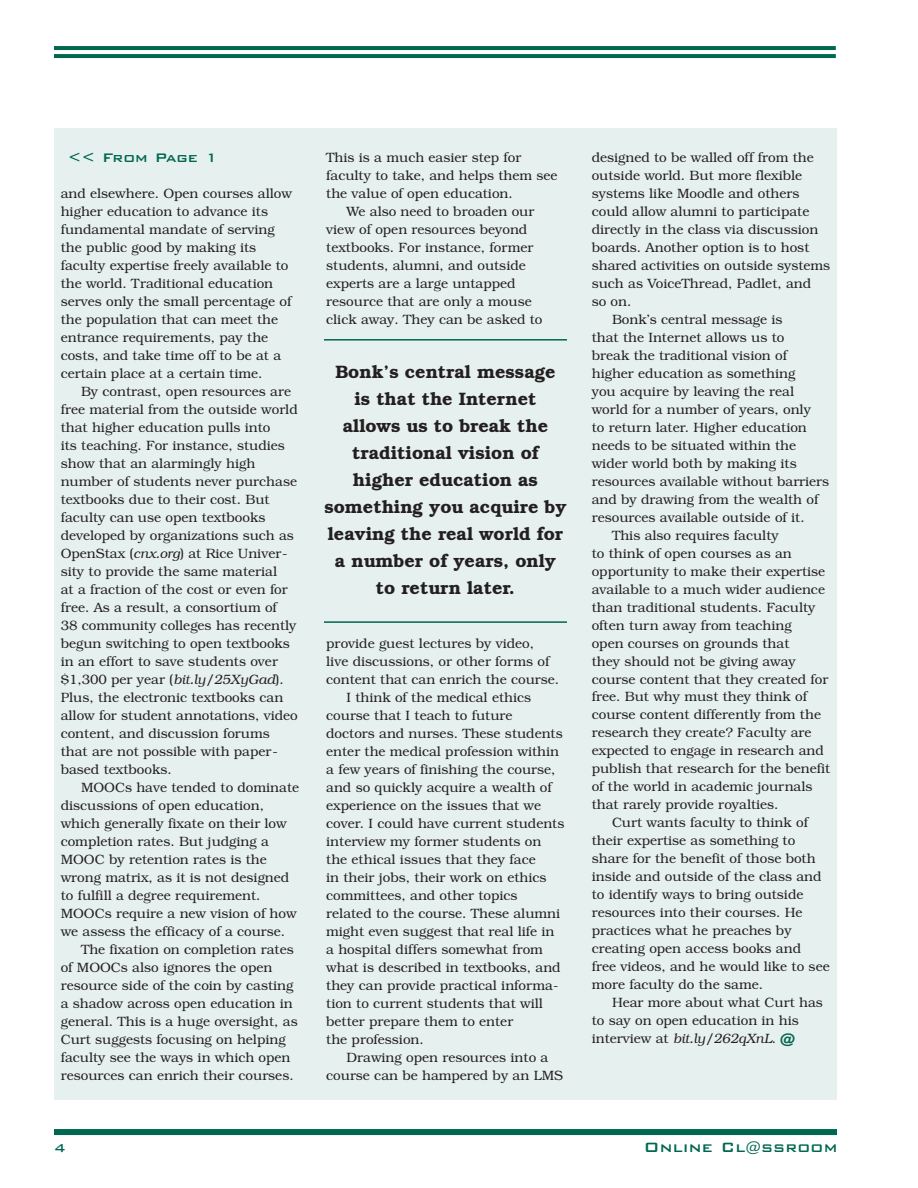
<style>
.page{position:relative;width:918px;height:1188px;background:#fff}
.page>*{position:absolute;margin:0;border:0;box-sizing:border-box;transform-origin:0 0}
.t1{font:600 18px/27px "Bookman";color:#231f20;text-align:center}
.t2{font:500 18px "Bank Gothic BT";letter-spacing:.015em;color:#006750}
.t3{font:500 16.5px "Bank Gothic BT";color:#006750}
.t4{font:700 15px "Bank Gothic";color:#006750}
.t5{font:300 13.5px/18px "Bookman";color:#231f20}
.t6{font:italic 300 13.5px "Bookman";color:#231f20}
.s1{font-style:italic}
.s2{font-style:normal}
.s3{font-family:"Bank Gothic EB";font-weight:800;font-style:normal;font-size:15px;color:#006750}
.s4{font-size:15px}
</style>
<div class="page">
<div style="left:54px;top:1129px;width:783px;height:6px;background:#006750"></div>
<svg style="left:54px;top:46px;width:782px;height:4px;background:#036852"></svg>
<svg style="left:54px;top:54px;width:782px;height:4px;background:#036952"></svg>
<div style="left:54px;top:128px;width:783px;height:972px;background:#e6f0ee"></div>
<hr style="left:324px;top:339px;width:243px;height:2px;background:#006750">
<hr style="left:324px;top:621px;width:243px;height:2px;background:#006750">
<p class="t3" style="left:68px;top:149px;width:152px">&lt;&lt; From Page 1</p>
<p class="t5" style="left:61px;top:185px;width:233px">and elsewhere. Open courses allow higher education to advance its fundamental mandate of serving the public good by making its faculty expertise freely available to the world. Traditional education serves only the small percentage of the population that can meet the entrance requirements, pay the costs, and take time off to be at a certain place at a certain time.</p>
<p class="t5" style="left:61px;top:383px;width:239px;text-indent:20px">By contrast, open resources are free material from the outside world that higher education pulls into<br>its teaching. For instance, studies show that an alarmingly high number of students never purchase textbooks due to their cost. But faculty can use open textbooks developed by organizations such as OpenStax (<span class="s1">cnx.org</span>) at Rice Univer&shy;sity to provide the same material<br>at a fraction of the cost or even for free. As a result, a consortium of<br>38 community colleges has recently begun switching to open textbooks in an effort to save students over $1,300 per year (<span class="s1">bit.ly/25XyGad</span>).<br>Plus, the electronic textbooks can allow for student annotations, video content, and discussion forums that are not possible with paper&shy;based textbooks.</p>
<p class="t5" style="left:61px;top:778px;width:240px;text-indent:20px">MOOCs have tended to dominate discussions of open education, which generally fixate on their low completion rates. But judging a<br>MOOC by retention rates is the wrong matrix, as it is not designed to fulfill a degree requirement.<br>MOOCs require a new vision of how we assess the efficacy of a course.</p>
<p class="t5" style="left:61px;top:940px;width:239px;text-indent:20px">The fixation on completion rates of MOOCs also ignores the open resource side of the coin by casting a shadow across open education in general. This is a huge oversight, as Curt suggests focusing on helping faculty see the ways in which open resources can enrich their courses.</p>
<p class="t5" style="left:326px;top:148px;width:197px">This is a much easier step for</p>
<p class="t5" style="left:326px;top:166px;width:233px">faculty to take, and helps them see</p>
<p class="t5" style="left:326px;top:184px;width:188px">the value of open education.</p>
<p class="t5" style="left:347px;top:202px;width:189px">We also need to broaden our</p>
<p class="t5" style="left:326px;top:220px;width:203px">view of open resources beyond</p>
<p class="t5" style="left:326px;top:238px;width:209px">textbooks. For instance, former</p>
<p class="t5" style="left:326px;top:256px;width:201px">students, alumni, and outside</p>
<p class="t5" style="left:326px;top:274px;width:191px">experts are a large untapped</p>
<p class="t5" style="left:326px;top:292px;width:207px">resource that are only a mouse</p>
<p class="t5" style="left:326px;top:310px;width:218px">click away. They can be asked to</p>
<h1 class="t1" style="left:324px;top:359px;width:244px">Bonk’s central message<br>is that the Internet allows us to break the traditional vision of higher education as something you acquire by leaving the real world for a number of years, only to return later.</h1>
<p class="t5" style="left:326px;top:634px;width:209px">provide guest lectures by video,</p>
<p class="t5" style="left:326px;top:652px;width:225px">live discussions, or other forms of</p>
<p class="t5" style="left:326px;top:670px;width:235px">content that can enrich the course.</p>
<p class="t5" style="left:347px;top:688px;width:186px">I think of the medical ethics</p>
<p class="t5" style="left:326px;top:706px;width:188px">course that I teach to future</p>
<p class="t5" style="left:326px;top:724px;width:238px">doctors and nurses. These students</p>
<p class="t5" style="left:326px;top:742px;width:234px">enter the medical profession within</p>
<p class="t5" style="left:326px;top:760px;width:231px">a few years of finishing the course,</p>
<p class="t5" style="left:326px;top:778px;width:227px">and so quickly acquire a wealth of</p>
<p class="t5" style="left:326px;top:796px;width:216px">experience on the issues that we</p>
<p class="t5" style="left:326px;top:814px;width:240px">cover. I could have current students</p>
<p class="t5" style="left:326px;top:832px;width:217px">interview my former students on</p>
<p class="t5" style="left:326px;top:850px;width:211px">the ethical issues that they face</p>
<p class="t5" style="left:326px;top:868px;width:222px">in their jobs, their work on ethics</p>
<p class="t5" style="left:326px;top:886px;width:193px">committees, and other topics</p>
<p class="t5" style="left:326px;top:904px;width:235px">related to the course. These alumni</p>
<p class="t5" style="left:326px;top:922px;width:230px">might even suggest that real life in</p>
<p class="t5" style="left:326px;top:940px;width:218px">a hospital differs somewhat from</p>
<p class="t5" style="left:326px;top:958px;width:236px">what is described in textbooks, and</p>
<p class="t5" style="left:326px;top:976px;width:234px">they can provide practical informa-</p>
<p class="t5" style="left:326px;top:994px;width:218px">tion to current students that will</p>
<p class="t5" style="left:326px;top:1012px;width:189px">better prepare them to enter</p>
<p class="t5" style="left:326px;top:1030px;width:99px">the profession.</p>
<p class="t5" style="left:347px;top:1048px;width:203px">Drawing open resources into a</p>
<p class="t5" style="left:326px;top:1066px;width:238px">course can be hampered by an LMS</p>
<p class="t5" style="left:592px;top:148px;width:224px">designed to be walled off from the</p>
<p class="t5" style="left:592px;top:166px;width:212px">outside world. But more flexible</p>
<p class="t5" style="left:592px;top:184px;width:209px">systems like Moodle and others</p>
<p class="t5" style="left:592px;top:202px;width:219px">could allow alumni to participate</p>
<p class="t5" style="left:592px;top:220px;width:228px">directly in the class via discussion</p>
<p class="t5" style="left:592px;top:238px;width:219px">boards. Another option is to host</p>
<p class="t5" style="left:592px;top:256px;width:240px">shared activities on outside systems</p>
<p class="t5" style="left:592px;top:274px;width:221px">such as VoiceThread, Padlet, and</p>
<p class="t5" style="left:592px;top:292px;width:41px">so on.</p>
<p class="t5" style="left:612px;top:310px;width:172px">Bonk’s central message is</p>
<p class="t5" style="left:592px;top:328px;width:194px">that the Internet allows us to</p>
<p class="t5" style="left:592px;top:346px;width:197px">break the traditional vision of</p>
<p class="t5" style="left:592px;top:364px;width:205px">higher education as something</p>
<p class="t5" style="left:592px;top:382px;width:204px">you acquire by leaving the real</p>
<p class="t5" style="left:592px;top:400px;width:221px">world for a number of years, only</p>
<p class="t5" style="left:592px;top:418px;width:217px">to return later. Higher education</p>
<p class="t5" style="left:592px;top:436px;width:206px">needs to be situated within the</p>
<p class="t5" style="left:592px;top:454px;width:206px">wider world both by making its</p>
<p class="t5" style="left:592px;top:472px;width:239px">resources available without barriers</p>
<p class="t5" style="left:592px;top:490px;width:228px">and by drawing from the wealth of</p>
<p class="t5" style="left:592px;top:508px;width:214px">resources available outside of it.</p>
<p class="t5" style="left:612px;top:526px;width:168px">This also requires faculty</p>
<p class="t5" style="left:592px;top:544px;width:202px">to think of open courses as an</p>
<p class="t5" style="left:592px;top:562px;width:235px">opportunity to make their expertise</p>
<p class="t5" style="left:592px;top:580px;width:235px">available to a much wider audience</p>
<p class="t5" style="left:592px;top:598px;width:225px">than traditional students. Faculty</p>
<p class="t5" style="left:592px;top:616px;width:202px">often turn away from teaching</p>
<p class="t5" style="left:592px;top:634px;width:199px">open courses on grounds that</p>
<p class="t5" style="left:592px;top:652px;width:206px">they should not be giving away</p>
<p class="t5" style="left:592px;top:670px;width:238px">course content that they created for</p>
<p class="t5" style="left:592px;top:688px;width:217px">free. But why must they think of</p>
<p class="t5" style="left:592px;top:706px;width:231px">course content differently from the</p>
<p class="t5" style="left:592px;top:724px;width:221px">research they create? Faculty are</p>
<p class="t5" style="left:592px;top:742px;width:234px">expected to engage in research and</p>
<p class="t5" style="left:592px;top:760px;width:240px">publish that research for the benefit</p>
<p class="t5" style="left:592px;top:778px;width:222px">of the world in academic journals</p>
<p class="t5" style="left:592px;top:796px;width:188px">that rarely provide royalties.</p>
<p class="t5" style="left:612px;top:814px;width:198px">Curt wants faculty to think of</p>
<p class="t5" style="left:592px;top:832px;width:205px">their expertise as something to</p>
<p class="t5" style="left:592px;top:850px;width:225px">share for the benefit of those both</p>
<p class="t5" style="left:592px;top:868px;width:231px">inside and outside of the class and</p>
<p class="t5" style="left:592px;top:886px;width:213px">to identify ways to bring outside</p>
<p class="t5" style="left:592px;top:904px;width:212px">resources into their courses. He</p>
<p class="t5" style="left:592px;top:922px;width:201px">practices what he preaches by</p>
<p class="t5" style="left:592px;top:940px;width:211px">creating open access books and</p>
<p class="t5" style="left:592px;top:958px;width:239px">free videos, and he would like to see</p>
<p class="t5" style="left:592px;top:976px;width:173px">more faculty do the same.</p>
<p class="t5" style="left:612px;top:994px;width:212px">Hear more about what Curt has</p>
<p class="t5" style="left:592px;top:1012px;width:209px">to say on open education in his</p>
<p class="t6" style="left:592px;top:1031px;width:205px"><span class="s2">interview at</span> bit.ly/262qXnL<span class="s2">.</span> <span class="s3">@</span></p>
<p class="t4" style="left:54px;top:1140px;width:13px">4</p>
<h1 class="t2" style="left:644px;top:1138px;width:195px">Online Cl<span class="s4">@</span>ssroom</h1>
</div>
